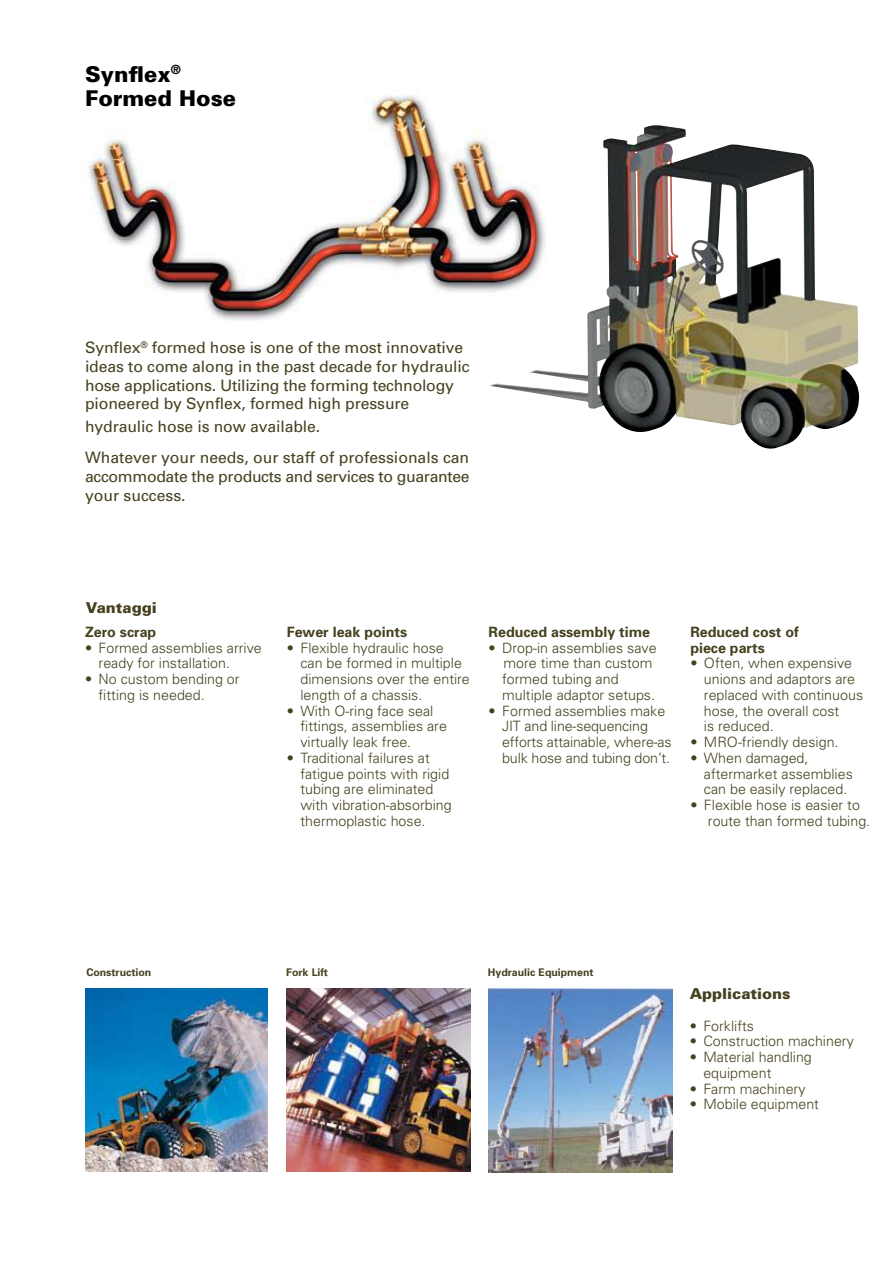
<style>
.page{position:relative;width:893px;height:1263px;background:#fff}
.page>*{position:absolute;margin:0;border:0;box-sizing:border-box;transform-origin:0 0}
.t1{font:900 21.75px/24px "Univers";color:#000}
.t2{font:15.75px/18.8px "Univers";letter-spacing:-.005em;color:#46411f}
.t3{font:900 15px "Univers";color:#46411f}
.t4{font:300 14.25px/15.8px "Univers";color:#46411f}
.t5{font:700 14.25px/15.8px "Univers";color:#46411f}
.t6{font:700 10.5px "Univers";color:#46411f}
</style>
<div class="page">
<img style="left:89px;top:95px;width:400px;height:226px">
<img style="left:85px;top:988px;width:183px;height:183px">
<img style="left:287px;top:988px;width:184px;height:183px">
<img style="left:489px;top:988px;width:183px;height:184px">
<img style="left:489px;top:125px;width:370px;height:324px">
<h1 class="t1" style="left:85px;top:61px;width:153px">Synflex<sup>®<br></sup>Formed Hose</h1>
<p class="t2" style="left:85px;top:338px;width:386px">Synflex<sup>®</sup> formed hose is one of the most innovative ideas to come along in the past decade for hydraulic hose applications. Utilizing the forming technology pioneered by Synflex, formed high pressure</p>
<p class="t2" style="left:85px;top:410px;width:386px;line-height:31.5px">hydraulic hose is now available.<br>Whatever your needs, our staff of professionals can</p>
<p class="t2" style="left:85px;top:467px;width:386px">accommodate the products and services to guarantee your success.</p>
<p class="t3" style="left:86px;top:599px;width:72px">Vantaggi</p>
<p class="t5" style="left:85px;top:623px;width:73px">Zero scrap</p>
<p class="t4" style="left:99px;top:639px;width:165px;text-indent:-14px">• Formed assemblies arrive ready for installation.</p>
<p class="t4" style="left:99px;top:671px;width:142px;text-indent:-14px">• No custom bending or fitting is needed.</p>
<p class="t5" style="left:287px;top:623px;width:122px">Fewer leak points</p>
<p class="t4" style="left:300px;top:639px;width:171px;text-indent:-14px">• Flexible hydraulic hose<br>can be formed in multiple dimensions over the entire length of a chassis.</p>
<p class="t4" style="left:300px;top:702px;width:148px;text-indent:-14px">• With O-ring face seal fittings, assemblies are virtually leak free.</p>
<p class="t4" style="left:300px;top:749px;width:153px;text-indent:-14px">• Traditional failures at fatigue points with rigid tubing are eliminated with vibration-absorbing thermoplastic hose.</p>
<p class="t5" style="left:489px;top:623px;width:163px">Reduced assembly time</p>
<p class="t4" style="left:502px;top:639px;width:156px;text-indent:-14px">• Drop-in assemblies save more time than custom formed tubing and multiple adaptor setups.</p>
<p class="t4" style="left:502px;top:702px;width:171px;text-indent:-14px">• Formed assemblies make<br>JIT and line-sequencing efforts attainable, where-as bulk hose and tubing don’t.</p>
<p class="t5" style="left:690px;top:623px;width:110px">Reduced cost of piece parts</p>
<p class="t4" style="left:704px;top:655px;width:161px;text-indent:-14px">• Often, when expensive unions and adaptors are replaced with continuous hose, the overall cost<br>is reduced.</p>
<p class="t4" style="left:690px;top:734px;width:150px">• MRO-friendly design.</p>
<p class="t4" style="left:704px;top:749px;width:150px;text-indent:-14px">• When damaged, aftermarket assemblies can be easily replaced.</p>
<p class="t4" style="left:708px;top:797px;width:164px;text-indent:-18px">• Flexible hose is easier to route than formed tubing.</p>
<p class="t6" style="left:86px;top:966px;width:66px">Construction</p>
<p class="t6" style="left:286px;top:966px;width:43px">Fork Lift</p>
<p class="t6" style="left:488px;top:966px;width:107px">Hydraulic Equipment</p>
<p class="t3" style="left:690px;top:984px;width:102px">Applications</p>
<p class="t4" style="left:690px;top:1017px;width:66px">• Forklifts</p>
<p class="t4" style="left:690px;top:1033px;width:166px">• Construction machinery</p>
<p class="t4" style="left:703px;top:1049px;width:110px;text-indent:-14px">• Material handling equipment</p>
<p class="t4" style="left:690px;top:1080px;width:117px">• Farm machinery</p>
<p class="t4" style="left:690px;top:1096px;width:131px">• Mobile equipment</p>
</div>
